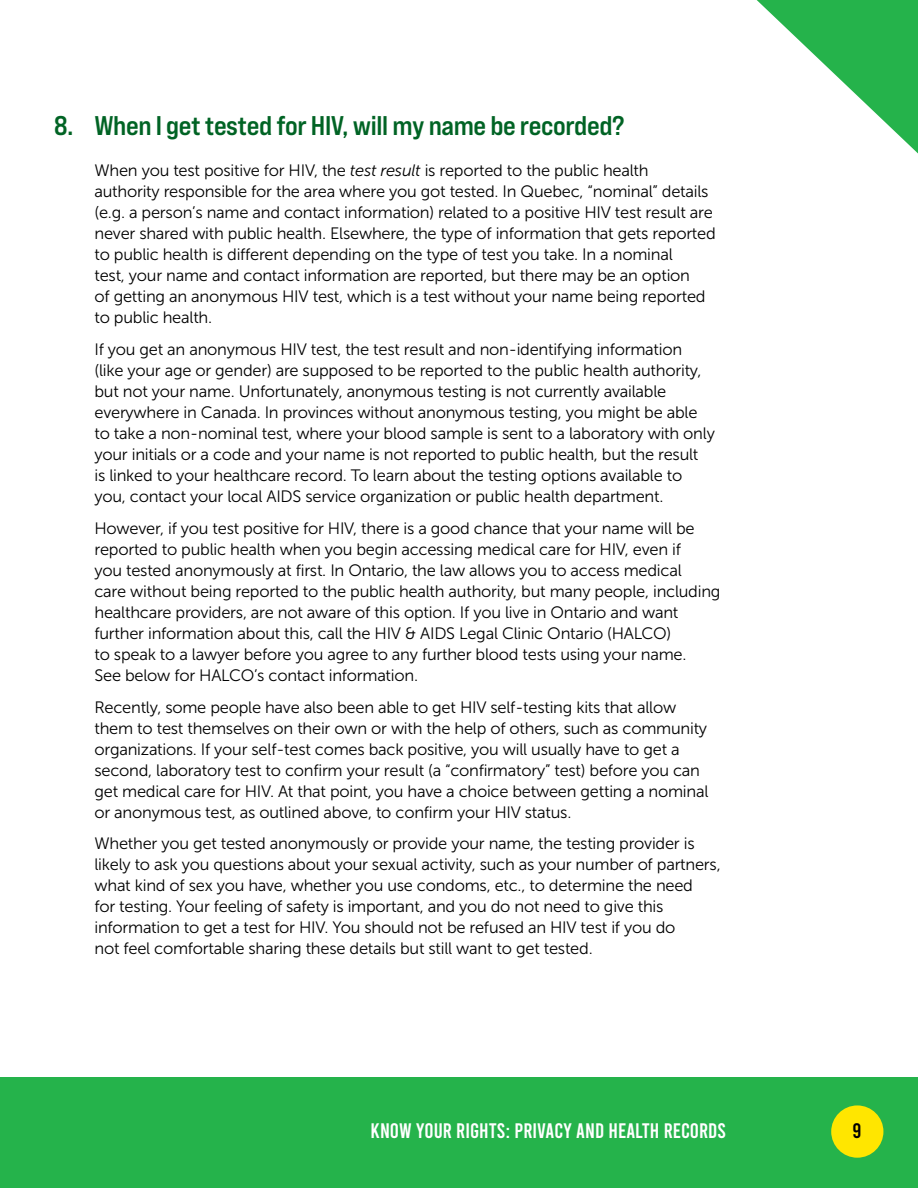
<style>
.page{position:relative;width:918px;height:1188px;background:#fff}
.page>*{position:absolute;margin:0;border:0;box-sizing:border-box;transform-origin:0 0}
.Headers{font:27px "Bebas Neue Pro Exp Bd";letter-spacing:-.015em;color:#006324}
.t1{font:21px "Bebas";color:#fff}
.t2{font:21px "Bebas";color:#000}
.Body{font:16.5px/21px "Museo Sans 300";letter-spacing:-.015em;color:#000}
.s1{font-style:italic}
</style>
<div class="page">
<div style="left:0;top:1078px;width:918px;height:110px;background:#25b34b"></div>
<svg style="left:757px;top:0;width:161px;height:153px"></svg>
<div style="left:831px;top:1105px;width:52px;height:53px;background:#ffe600;border-radius:50%"></div>
<p class="Headers" style="left:54px;top:109px;width:572px">8. When I get tested for HIV, will my name be recorded?</p>
<p class="Body" style="left:94px;top:160px;width:623px">When you test positive for HIV, the <span class="s1">test result</span> is reported to the public health authority responsible for the area where you got tested. In Quebec, “nominal” details (e.g. a person’s name and contact information) related to a positive HIV test result are never shared with public health. Elsewhere, the type of information that gets reported to public health is different depending on the type of test you take. In a nominal<br>test, your name and contact information are reported, but there may be an option<br>of getting an anonymous HIV test, which is a test without your name being reported to public health.</p>
<p class="Body" style="left:94px;top:339px;width:622px">If you get an anonymous HIV test, the test result and non-identifying information (like your age or gender) are supposed to be reported to the public health authority, but not your name. Unfortunately, anonymous testing is not currently available everywhere in Canada. In provinces without anonymous testing, you might be able to take a non-nominal test, where your blood sample is sent to a laboratory with only your initials or a code and your name is not reported to public health, but the result<br>is linked to your healthcare record. To learn about the testing options available to you, contact your local AIDS service organization or public health department.</p>
<p class="Body" style="left:94px;top:518px;width:628px">However, if you test positive for HIV, there is a good chance that your name will be reported to public health when you begin accessing medical care for HIV, even if<br>you tested anonymously at first. In Ontario, the law allows you to access medical<br>care without being reported to the public health authority, but many people, including healthcare providers, are not aware of this option. If you live in Ontario and want further information about this, call the HIV &amp; AIDS Legal Clinic Ontario (HALCO)<br>to speak to a lawyer before you agree to any further blood tests using your name.<br>See below for HALCO’s contact information.</p>
<p class="Body" style="left:94px;top:697px;width:616px">Recently, some people have also been able to get HIV self-testing kits that allow them to test themselves on their own or with the help of others, such as community organizations. If your self-test comes back positive, you will usually have to get a second, laboratory test to confirm your result (a “confirmatory” test) before you can get medical care for HIV. At that point, you have a choice between getting a nominal or anonymous test, as outlined above, to confirm your HIV status.</p>
<p class="Body" style="left:94px;top:833px;width:628px">Whether you get tested anonymously or provide your name, the testing provider is likely to ask you questions about your sexual activity, such as your number of partners, what kind of sex you have, whether you use condoms, etc., to determine the need<br>for testing. Your feeling of safety is important, and you do not need to give this information to get a test for HIV. You should not be refused an HIV test if you do<br>not feel comfortable sharing these details but still want to get tested.</p>
<p class="t1" style="left:371px;top:1120px;width:357px">KNOW YOUR RIGHTS: PRIVACY AND HEALTH RECORDS</p>
<p class="t2" style="left:853px;top:1120px;width:10px">9</p>
</div>
